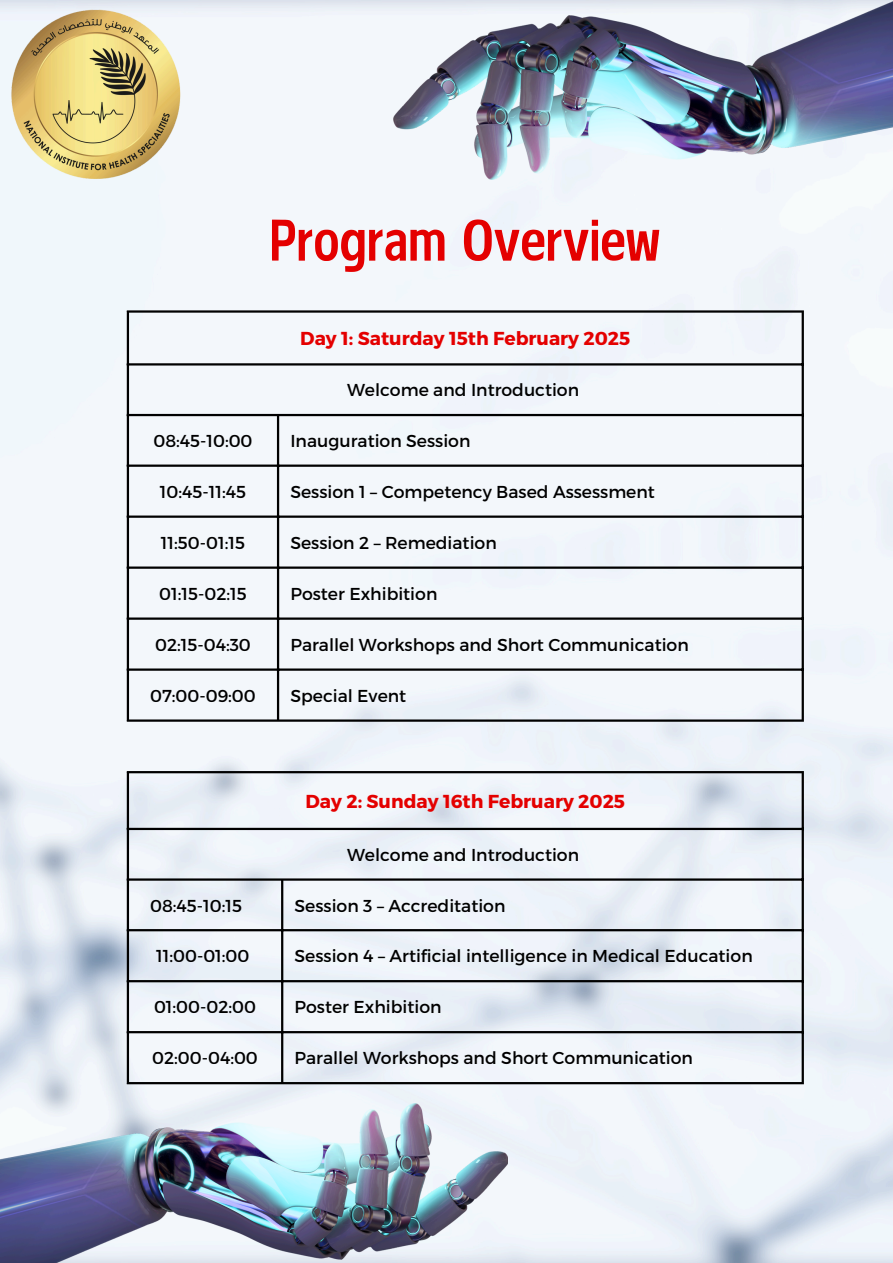
<style>
.page{position:relative;width:893px;height:1263px;background:#fff}
.page>*{position:absolute;margin:0;border:0;box-sizing:border-box;transform-origin:0 0}
.t1{font:51px "Canva Fu Gu Hei Latin";color:#e40000}
.t2{font:700 18.75px "Montserrat";color:#e40000}
.t3{font:17.25px "Montserrat";color:#000}
</style>
<div class="page">
<img style="left:0;top:0;width:893px;height:1263px">
<img style="left:0;top:1103px;width:508px;height:160px">
<img style="left:393px;top:0;width:500px;height:179px">
<img style="left:0;top:0;width:192px;height:192px">
<hr style="left:127px;top:313px;width:2px;height:406px;background:#000">
<hr style="left:277px;top:416px;width:2px;height:303px;background:#000">
<hr style="left:801px;top:313px;width:3px;height:406px;background:#000">
<hr style="left:127px;top:310px;width:677px;height:3px;background:#000">
<hr style="left:127px;top:363px;width:677px;height:2px;background:#000">
<hr style="left:127px;top:414px;width:677px;height:2px;background:#000">
<hr style="left:127px;top:464px;width:677px;height:3px;background:#000">
<hr style="left:127px;top:515px;width:677px;height:3px;background:#000">
<hr style="left:127px;top:566px;width:677px;height:3px;background:#000">
<hr style="left:127px;top:617px;width:677px;height:3px;background:#000">
<hr style="left:127px;top:668px;width:677px;height:3px;background:#000">
<hr style="left:127px;top:719px;width:677px;height:3px;background:#000">
<hr style="left:127px;top:773px;width:2px;height:309px;background:#000">
<hr style="left:281px;top:881px;width:2px;height:201px;background:#000">
<hr style="left:801px;top:773px;width:3px;height:309px;background:#000">
<hr style="left:127px;top:771px;width:677px;height:2px;background:#000">
<hr style="left:127px;top:828px;width:677px;height:2px;background:#000">
<hr style="left:127px;top:878px;width:677px;height:3px;background:#000">
<hr style="left:127px;top:929px;width:677px;height:2px;background:#000">
<hr style="left:127px;top:980px;width:677px;height:2px;background:#000">
<hr style="left:127px;top:1031px;width:677px;height:2px;background:#000">
<hr style="left:127px;top:1082px;width:677px;height:2px;background:#000">
<p class="t1" style="left:269px;top:213px;width:392px">Program Overview</p>
<p class="t2" style="left:300px;top:326px;width:331px">Day 1: Saturday 15th February 2025</p>
<p class="t3" style="left:347px;top:379px;width:234px">Welcome and Introduction</p>
<p class="t3" style="left:153px;top:430px;width:101px">08:45-10:00</p>
<h1 class="t3" style="left:290px;top:430px;width:181px">Inauguration Session</h1>
<p class="t3" style="left:160px;top:480px;width:88px">10:45-11:45</p>
<p class="t3" style="left:290px;top:480px;width:366px">Session 1 – Competency Based Assessment</p>
<p class="t3" style="left:161px;top:531px;width:86px">11:50-01:15</p>
<p class="t3" style="left:290px;top:531px;width:208px">Session 2 – Remediation</p>
<p class="t3" style="left:159px;top:582px;width:89px">01:15-02:15</p>
<p class="t3" style="left:290px;top:582px;width:148px">Poster Exhibition</p>
<p class="t3" style="left:155px;top:633px;width:97px">02:15-04:30</p>
<p class="t3" style="left:290px;top:633px;width:400px">Parallel Workshops and Short Communication</p>
<p class="t3" style="left:150px;top:684px;width:107px">07:00-09:00</p>
<p class="t3" style="left:290px;top:684px;width:117px">Special Event</p>
<p class="t2" style="left:305px;top:789px;width:321px">Day 2: Sunday 16th February 2025</p>
<p class="t3" style="left:347px;top:844px;width:234px">Welcome and Introduction</p>
<p class="t3" style="left:150px;top:894px;width:93px">08:45-10:15</p>
<p class="t3" style="left:294px;top:894px;width:212px">Session 3 – Accreditation</p>
<p class="t3" style="left:156px;top:945px;width:95px">11:00-01:00</p>
<p class="t3" style="left:294px;top:945px;width:460px">Session 4 – Artificial intelligence in Medical Education</p>
<p class="t3" style="left:154px;top:996px;width:103px">01:00-02:00</p>
<p class="t3" style="left:294px;top:996px;width:148px">Poster Exhibition</p>
<p class="t3" style="left:152px;top:1047px;width:107px">02:00-04:00</p>
<p class="t3" style="left:294px;top:1047px;width:400px">Parallel Workshops and Short Communication</p>
</div>
